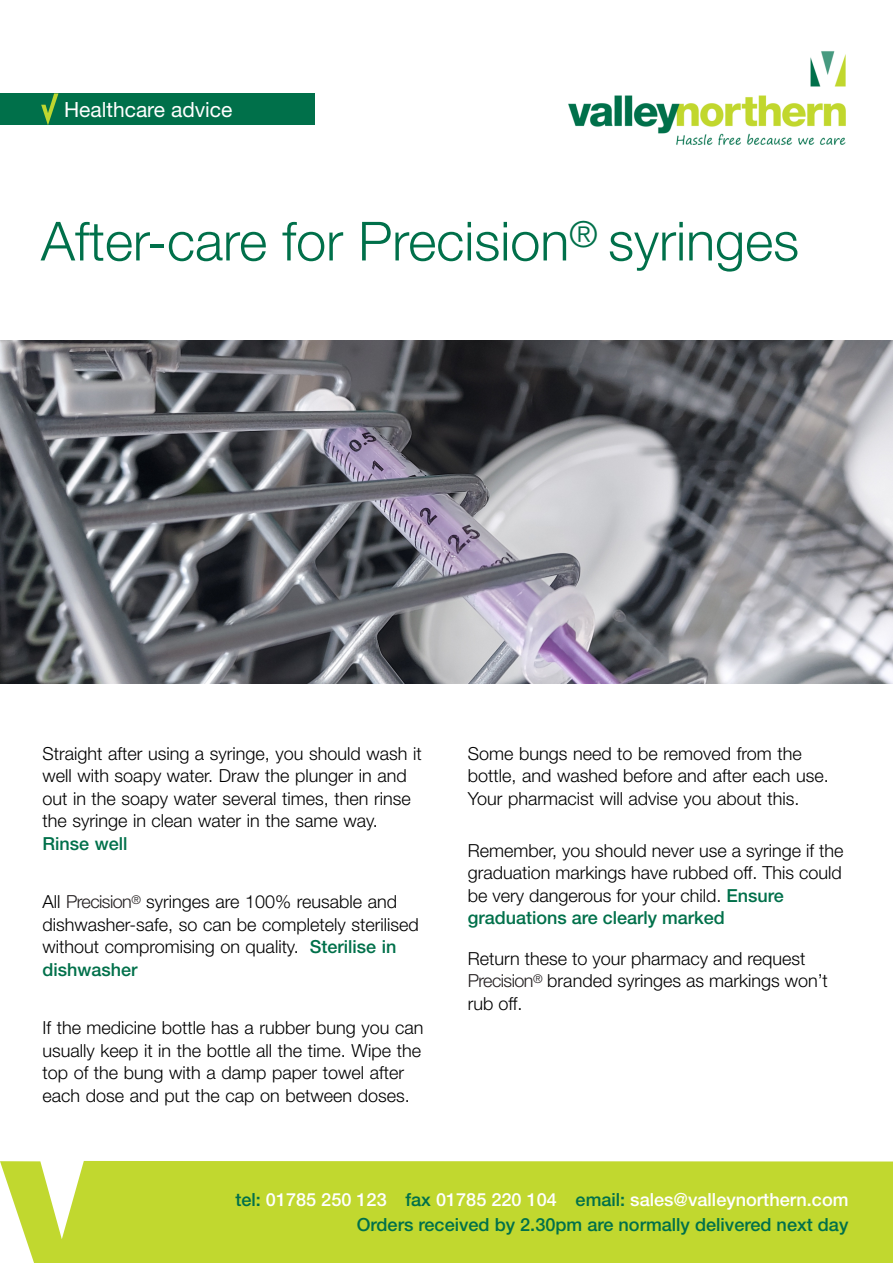
<style>
.page{position:relative;width:893px;height:1263px;background:#fff}
.page>*{position:absolute;margin:0;border:0;box-sizing:border-box;transform-origin:0 0}
.t1{font:300 54px "Helvetica Neue LT Std";color:#00704a}
.t2{font:21px "Helvetica Neue LT Std";color:#fff}
.t3{font:500 18.15px/25px "Helvetica Neue LT Std";color:#00704a;text-align:right}
.t4{font:300 18px/22.5px "Helvetica Neue LT Std";color:#000}
.t5{font:500 18px "Helvetica Neue LT Std";color:#00704a}
.s1{color:#231f20}
.s2{font-weight:500;color:#00704a}
.s3{color:#fff}
</style>
<div class="page">
<img style="left:0;top:340px;width:893px;height:343px">
<div style="left:0;top:93px;width:314px;height:32px;background:#00704a"></div>
<div style="left:0;top:1161px;width:893px;height:102px;background:#c1d82f"></div>
<svg style="left:41px;top:93px;width:17px;height:32px"></svg>
<img style="left:568px;top:51px;width:278px;height:95px">
<p class="t2" style="left:64px;top:102px;width:170px">Healthcare advice</p>
<h1 class="t1" style="left:41px;top:222px;width:760px">After-care for Precision<sup>®</sup> syringes</h1>
<p class="t4" style="left:42px;top:745px;width:381px">Straight after using a syringe, you should wash it well with soapy water. Draw the plunger in and out in the soapy water several times, then rinse the syringe in clean water in the same way.</p>
<p class="t5" style="left:42px;top:837px;width:87px">Rinse well</p>
<p class="t4" style="left:42px;top:893px;width:378px">All <span class="s1">Precision</span><sup>®</sup> syringes are 100% reusable and dishwasher-safe, so can be completely sterilised without compromising on quality. <span class="s2">Sterilise in dishwasher</span></p>
<p class="t4" style="left:42px;top:1019px;width:382px">If the medicine bottle has a rubber bung you can usually keep it in the bottle all the time. Wipe the top of the bung with a damp paper towel after each dose and put the cap on between doses.</p>
<p class="t4" style="left:468px;top:745px;width:363px">Some bungs need to be removed from the bottle, and washed before and after each use.<br>Your pharmacist will advise you about this.</p>
<p class="t4" style="left:468px;top:841px;width:377px">Remember, you should never use a syringe if the graduation markings have rubbed off. This could be very dangerous for your child. <span class="s2">Ensure graduations are clearly marked</span></p>
<p class="t4" style="left:468px;top:949px;width:362px">Return these to your pharmacy and request<br><span class="s1">Precision</span><sup>®</sup> branded syringes as markings won’t rub off.</p>
<p class="t3" style="left:235px;top:1190px;width:615px">tel: <span class="s3">01785 250 123</span> fax <span class="s3">01785 220 104</span> email: <span class="s3">sales@valleynorthern.com<br></span>Orders received by 2.30pm are normally delivered next day</p>
</div>
